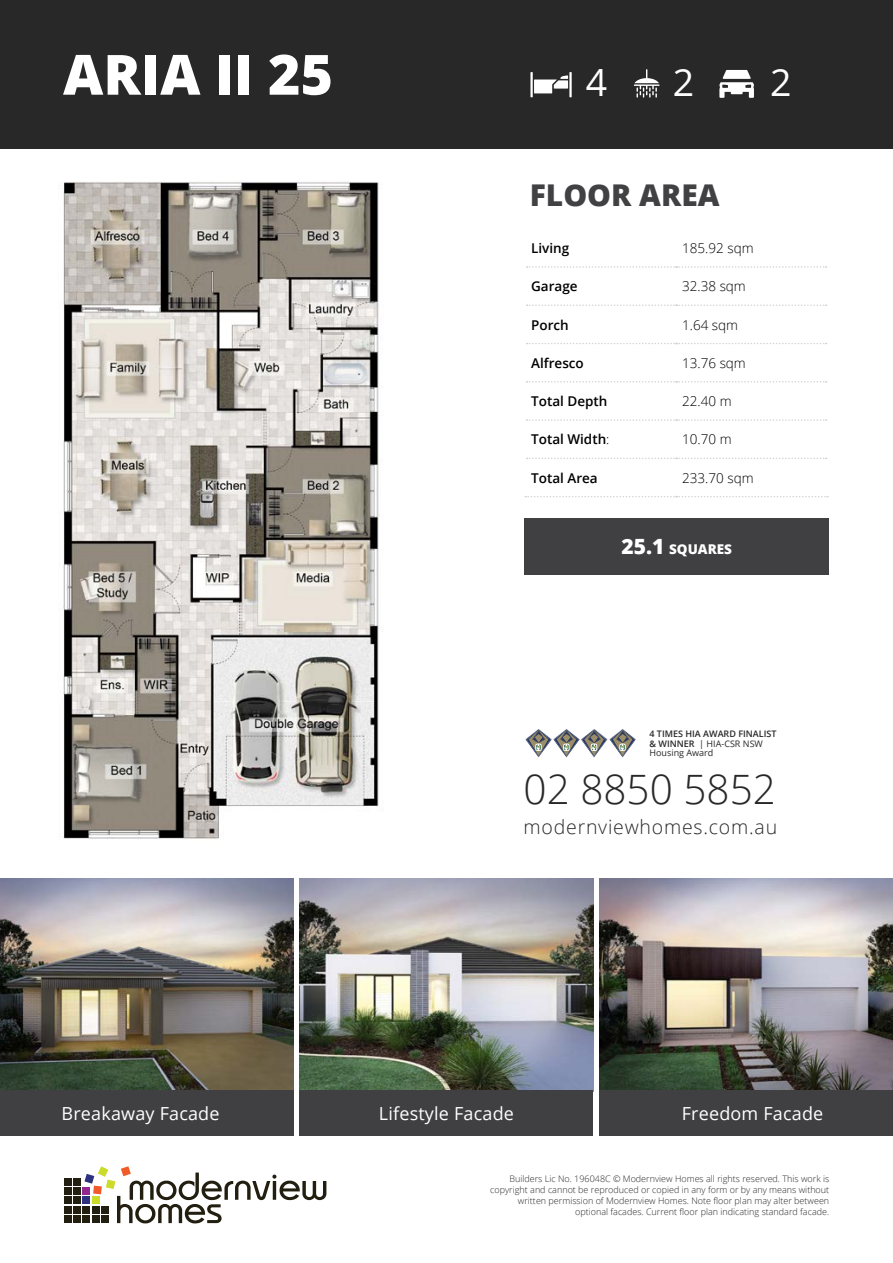
<style>
.page{position:relative;width:893px;height:1263px;background:#fff}
.page>*{position:absolute;margin:0;border:0;box-sizing:border-box;transform-origin:0 0}
.t1{font:800 55.5px "Open Sans";color:#fff}
.t2{font:300 40.5px "Open Sans";color:#292829}
.t3{font:37.5px "Open Sans";color:#fff}
.t4{font:800 30px "Open Sans";color:#414042}
.t5{font:300 19.5px "Open Sans";letter-spacing:.04em;color:#292829}
.t6{font:18px "Open Sans";letter-spacing:.01em;color:#fff}
.t7{font:600 13.5px "Open Sans";color:#000}
.t8{font:300 13.5px "Open Sans";color:#000}
.t9{font:800 13.5px "Open Sans";color:#fff}
.t10{font:300 9px/10.8px "Open Sans";color:#292829;text-align:right}
.t11{font:600 9px/9.8px "Open Sans";color:#292829}
.s1{font-weight:300}
.s2{font-size:21px}
.s3{font-weight:400}
</style>
<div class="page">
<div style="left:0;top:0;width:893px;height:149px;background:#292829"></div>
<div style="left:64px;top:1215px;width:8px;height:8px;background:#221f10"></div>
<div style="left:73px;top:1215px;width:8px;height:8px;background:#221f10"></div>
<div style="left:83px;top:1215px;width:7px;height:8px;background:#221f10"></div>
<div style="left:64px;top:1206px;width:8px;height:7px;background:#221f10"></div>
<div style="left:73px;top:1206px;width:8px;height:7px;background:#221f10"></div>
<div style="left:83px;top:1206px;width:7px;height:7px;background:#221f10"></div>
<div style="left:64px;top:1196px;width:8px;height:8px;background:#221f10"></div>
<div style="left:73px;top:1196px;width:8px;height:8px;background:#221f10"></div>
<div style="left:83px;top:1196px;width:7px;height:8px;background:#2d317f"></div>
<div style="left:64px;top:1187px;width:8px;height:8px;background:#221f10"></div>
<div style="left:73px;top:1187px;width:8px;height:8px;background:#221f10"></div>
<div style="left:83px;top:1187px;width:7px;height:8px;background:#92278f"></div>
<div style="left:64px;top:1177px;width:8px;height:8px;background:#221f10"></div>
<div style="left:73px;top:1177px;width:8px;height:8px;background:#221f10"></div>
<svg style="left:85px;top:1166px;width:241px;height:57px"></svg>
<svg style="left:527px;top:266px;width:299px;height:2px"></svg>
<svg style="left:527px;top:304px;width:299px;height:2px"></svg>
<svg style="left:527px;top:343px;width:299px;height:1px"></svg>
<svg style="left:527px;top:381px;width:299px;height:2px"></svg>
<svg style="left:527px;top:419px;width:299px;height:2px"></svg>
<svg style="left:527px;top:458px;width:299px;height:1px"></svg>
<svg style="left:525px;top:496px;width:303px;height:1px"></svg>
<div style="left:524px;top:518px;width:305px;height:57px;background:#403f41"></div>
<img style="left:0;top:879px;width:293px;height:211px">
<img style="left:300px;top:879px;width:293px;height:211px">
<img style="left:599px;top:879px;width:294px;height:211px">
<svg style="left:526px;top:729px;width:110px;height:28px"></svg>
<svg style="left:634px;top:69px;width:25px;height:29px"></svg>
<svg style="left:719px;top:70px;width:35px;height:28px"></svg>
<hr style="left:569px;top:72px;width:3px;height:25px;background:#fff">
<hr style="left:530px;top:72px;width:3px;height:25px;background:#fff">
<svg style="left:534px;top:75px;width:34px;height:18px"></svg>
<div style="left:0;top:1090px;width:294px;height:46px;background:#403f41"></div>
<div style="left:300px;top:1090px;width:293px;height:46px;background:#403f41"></div>
<div style="left:599px;top:1090px;width:294px;height:46px;background:#403f41"></div>
<img style="left:59px;top:182px;width:324px;height:657px">
<h1 class="t1" style="left:63px;top:32px;width:272px">ARIA II 25</h1>
<h3 class="t3" style="left:586px;top:57px;width:23px">4</h3>
<h3 class="t3" style="left:673px;top:57px;width:23px">2</h3>
<h3 class="t3" style="left:770px;top:57px;width:23px">2</h3>
<h3 class="t4" style="left:530px;top:172px;width:191px">FLOOR AREA</h3>
<h3 class="t7" style="left:531px;top:239px;width:40px">Living</h3>
<h3 class="t8" style="left:682px;top:239px;width:73px">185.92 sqm</h3>
<h3 class="t7" style="left:531px;top:277px;width:48px">Garage</h3>
<h3 class="t8" style="left:682px;top:277px;width:65px">32.38 sqm</h3>
<h3 class="t7" style="left:531px;top:315px;width:39px">Porch</h3>
<h3 class="t8" style="left:682px;top:315px;width:58px">1.64 sqm</h3>
<h3 class="t7" style="left:531px;top:354px;width:54px">Alfresco</h3>
<h3 class="t8" style="left:682px;top:354px;width:65px">13.76 sqm</h3>
<h3 class="t7" style="left:531px;top:392px;width:78px">Total Depth</h3>
<h3 class="t8" style="left:682px;top:392px;width:51px">22.40 m</h3>
<h3 class="t7" style="left:531px;top:430px;width:80px">Total Width<span class="s1">:</span></h3>
<h3 class="t8" style="left:682px;top:430px;width:51px">10.70 m</h3>
<h3 class="t7" style="left:531px;top:468px;width:68px">Total Area</h3>
<h3 class="t8" style="left:682px;top:468px;width:73px">233.70 sqm</h3>
<h3 class="t9" style="left:621px;top:539px;width:112px"><span class="s2">25.1</span> SQUARES</h3>
<p class="t11" style="left:649px;top:728px;width:129px">4 TIMES HIA AWARD FINALIST &amp; WINNER <span class="s3">| HIA-CSR NSW<br>Housing Award</span></p>
<h2 class="t2" style="left:524px;top:762px;width:254px">02 8850 5852</h2>
<h3 class="t5" style="left:524px;top:813px;width:255px">modernviewhomes.com.au</h3>
<h3 class="t6" style="left:62px;top:1101px;width:160px">Breakaway Facade</h3>
<h3 class="t6" style="left:379px;top:1101px;width:137px">Lifestyle Facade</h3>
<h3 class="t6" style="left:682px;top:1101px;width:143px">Freedom Facade</h3>
<p class="t10" style="left:490px;top:1173px;width:340px">Builders Lic No. 196048C © Modernview Homes all rights reserved. This work is copyright and cannot be reproduced or copied in any form or by any means without written permission of Modernview Homes. Note floor plan may alter between optional facades. Current floor plan indicating standard facade.</p>
</div>
